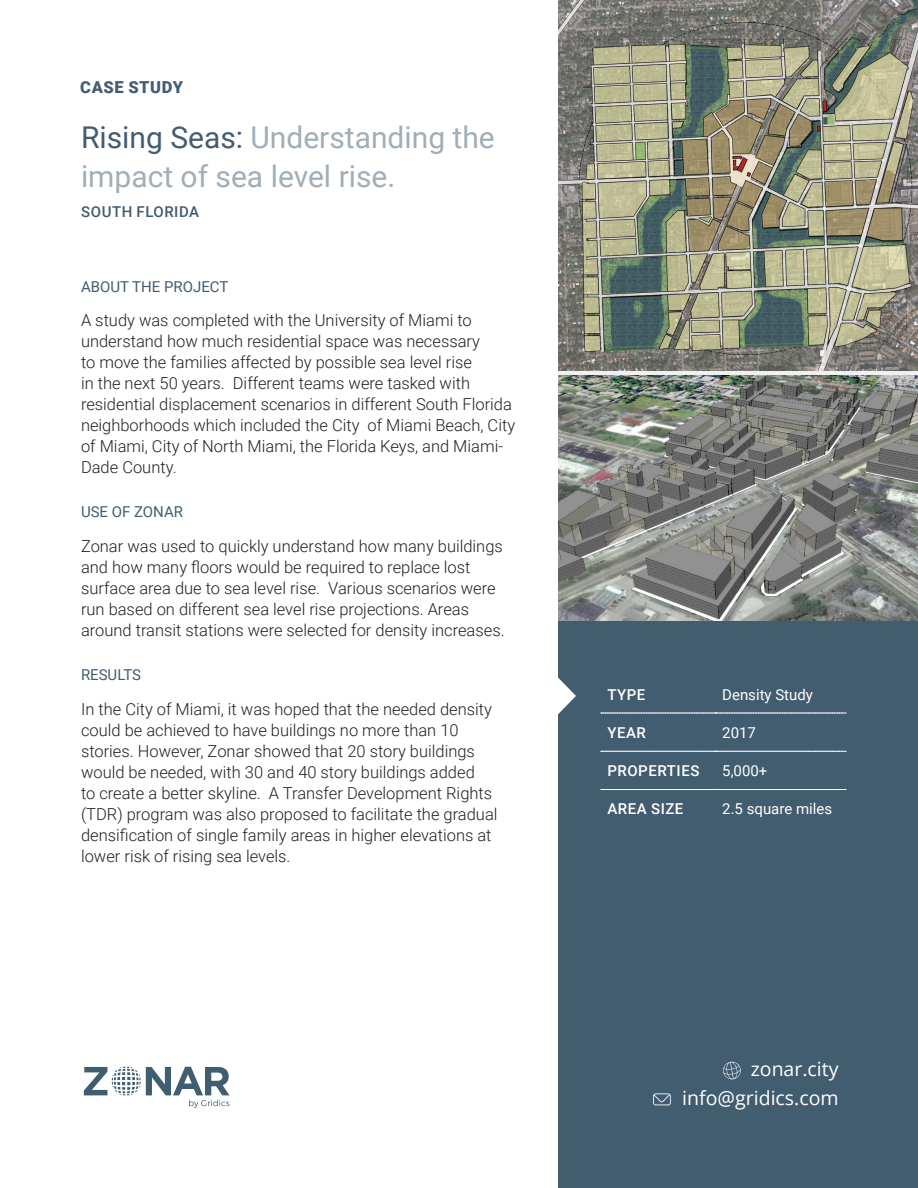
<style>
.page{position:relative;width:918px;height:1188px;background:#fff}
.page>*{position:absolute;margin:0;border:0;box-sizing:border-box;transform-origin:0 0}
.t1{font:30px/39px "Roboto";color:#a0aeb8}
.Contact_Text_-_1{font:19.5px "Open Sans";color:#fff}
.Regular_Text{font:300 16.5px/21px "Roboto";color:#231f20}
.Grey_Label{font:900 16.5px "Roboto";letter-spacing:.035em;color:#425c71}
.Dark_Table{font:15px "Roboto";color:#fff}
.Table_Column{font:15px "Roboto";color:#425d71}
.Grey_Label-2{font:500 15px "Roboto";letter-spacing:.035em;color:#fff}
.t2{font:500 15px "Roboto";letter-spacing:.035em;color:#425c70}
.s1{color:#425d71}
</style>
<div class="page">
<img style="left:558px;top:0;width:360px;height:370px">
<img style="left:558px;top:376px;width:360px;height:245px">
<div style="left:558px;top:621px;width:360px;height:567px;background:#425c70"></div>
<svg style="left:723px;top:1061px;width:18px;height:19px"></svg>
<svg style="left:653px;top:1093px;width:18px;height:12px"></svg>
<svg style="left:601px;top:713px;width:245px;height:1px"></svg>
<svg style="left:601px;top:751px;width:245px;height:1px"></svg>
<svg style="left:601px;top:789px;width:245px;height:1px"></svg>
<svg style="left:84px;top:1067px;width:146px;height:41px"></svg>
<svg style="left:558px;top:677px;width:18px;height:38px"></svg>
<p class="Grey_Label" style="left:80px;top:76px;width:104px">CASE STUDY</p>
<p class="t1" style="left:81px;top:117px;width:415px"><span class="s1">Rising Seas:</span> Understanding the impact of sea level rise.</p>
<p class="t2" style="left:81px;top:202px;width:119px">SOUTH FLORIDA</p>
<p class="Table_Column" style="left:81px;top:276px;width:149px">ABOUT THE PROJECT</p>
<p class="Regular_Text" style="left:81px;top:309px;width:436px">A study was completed with the University of Miami to understand how much residential space was necessary<br>to move the families affected by possible sea level rise<br>in the next 50 years. Different teams were tasked with residential displacement scenarios in different South Florida neighborhoods which included the City of Miami Beach, City of Miami, City of North Miami, the Florida Keys, and Miami-Dade County.</p>
<p class="Table_Column" style="left:81px;top:501px;width:104px">USE OF ZONAR</p>
<p class="Regular_Text" style="left:81px;top:535px;width:425px">Zonar was used to quickly understand how many buildings and how many floors would be required to replace lost surface area due to sea level rise. Various scenarios were run based on different sea level rise projections. Areas around transit stations were selected for density increases.</p>
<p class="Table_Column" style="left:81px;top:664px;width:62px">RESULTS</p>
<p class="Regular_Text" style="left:81px;top:698px;width:418px">In the City of Miami, it was hoped that the needed density could be achieved to have buildings no more than 10 stories. However, Zonar showed that 20 story buildings would be needed, with 30 and 40 story buildings added<br>to create a better skyline. A Transfer Development Rights (TDR) program was also proposed to facilitate the gradual densification of single family areas in higher elevations at lower risk of rising sea levels.</p>
<p class="Grey_Label-2" style="left:607px;top:684px;width:39px">TYPE</p>
<p class="Dark_Table" style="left:722px;top:684px;width:92px">Density Study</p>
<p class="Grey_Label-2" style="left:607px;top:722px;width:40px">YEAR</p>
<p class="Dark_Table" style="left:722px;top:722px;width:35px">2017</p>
<p class="Grey_Label-2" style="left:607px;top:760px;width:93px">PROPERTIES</p>
<p class="Dark_Table" style="left:722px;top:760px;width:47px">5,000+</p>
<p class="Grey_Label-2" style="left:607px;top:798px;width:78px">AREA SIZE</p>
<p class="Dark_Table" style="left:722px;top:798px;width:111px">2.5 square miles</p>
<p class="Contact_Text_-_1" style="left:751px;top:1056px;width:89px">zonar.city</p>
<p class="Contact_Text_-_1" style="left:682px;top:1084px;width:158px">info@gridics.com</p>
</div>
